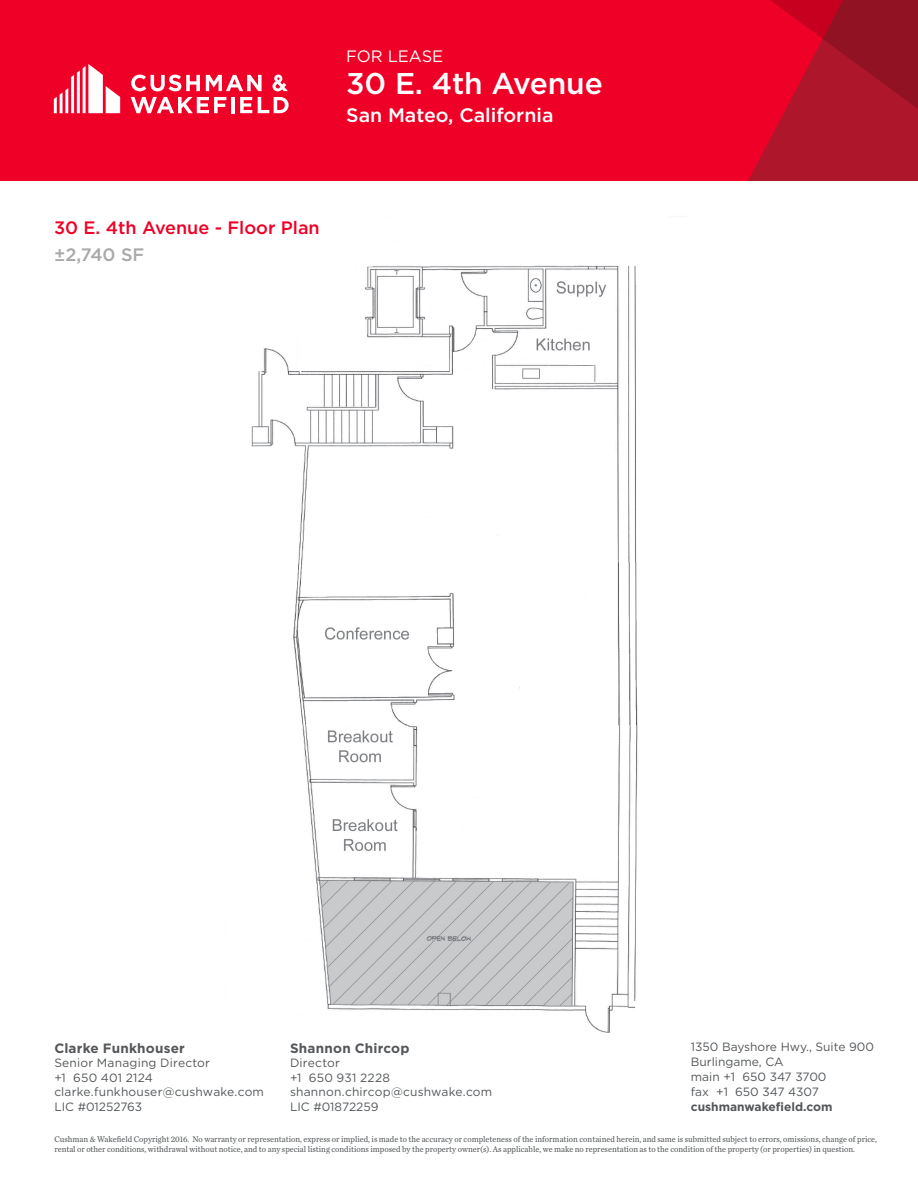
<style>
.page{position:relative;width:918px;height:1188px;background:#fff}
.page>*{position:absolute;margin:0;border:0;box-sizing:border-box;transform-origin:0 0}
.t1{font:500 30px "Gotham";letter-spacing:-.005em;color:#fff}
.t2{font:500 19.5px "Gotham";color:#fff}
.Section_Head_-_red{font:500 18px/27px "Gotham";color:#ef0027}
.t3{font:16.5px "Gotham";color:#fff}
.t4{font:700 13.5px "Gotham";letter-spacing:.015em;color:#54575a}
.t5{font:12px/14.5px "Gotham";letter-spacing:.005em;color:#54575a}
.t6{font:700 12px "Gotham";color:#54575a}
.t7{font:8.7px/10.4px "Chronicle Text G2";color:#54575a;scale:.95 1}
.s1{color:#a9a8aa}
</style>
<div class="page">
<div style="left:0;top:0;width:918px;height:181px;background:#ef0027"></div>
<svg style="left:748px;top:0;width:170px;height:181px"></svg>
<svg style="left:54px;top:64px;width:66px;height:49px"></svg>
<hr style="left:231px;top:97px;width:4px;height:16px;background:#fff">
<svg style="left:240px;top:97px;width:12px;height:16px"></svg>
<svg style="left:258px;top:97px;width:31px;height:16px"></svg>
<svg style="left:131px;top:75px;width:69px;height:16px"></svg>
<svg style="left:206px;top:75px;width:56px;height:16px"></svg>
<svg style="left:131px;top:97px;width:95px;height:16px"></svg>
<svg style="left:272px;top:75px;width:16px;height:16px"></svg>
<img style="left:251px;top:265px;width:387px;height:768px">
<h3 class="t3" style="left:346px;top:45px;width:99px">FOR LEASE</h3>
<h1 class="t1" style="left:346px;top:64px;width:258px">30 E. 4th Avenue</h1>
<h2 class="t2" style="left:346px;top:102px;width:209px">San Mateo, California</h2>
<p class="Section_Head_-_red" style="left:54px;top:214px;width:267px">30 E. 4th Avenue - Floor Plan <span class="s1">±2,740 SF</span></p>
<h3 class="t4" style="left:54px;top:1039px;width:132px">Clarke Funkhouser</h3>
<h3 class="t5" style="left:54px;top:1055px;width:211px">Senior Managing Director<br>+1 650 401 2124 clarke.funkhouser@cushwake.com<br>LIC #01252763</h3>
<h3 class="t4" style="left:290px;top:1039px;width:121px">Shannon Chircop</h3>
<h3 class="t5" style="left:290px;top:1055px;width:204px">Director<br>+1 650 931 2228 shannon.chircop@cushwake.com<br>LIC #01872259</h3>
<h3 class="t5" style="left:691px;top:1039px;width:185px;line-height:15px">1350 Bayshore Hwy., Suite 900<br>Burlingame, CA<br>main +1 650 347 3700<br>fax +1 650 347 4307</h3>
<h3 class="t6" style="left:691px;top:1099px;width:143px">cushmanwakefield.com</h3>
<p class="t7" style="left:54px;top:1133px;width:868px">Cushman &amp; Wakefield Copyright 2016. No warranty or representation, express or implied, is made to the accuracy or completeness of the information contained herein, and same is submitted subject to errors, omissions, change of price, rental or other conditions, withdrawal without notice, and to any special listing conditions imposed by the property owner(s). As applicable, we make no representation as to the condition of the property (or properties) in question.</p>
</div>
